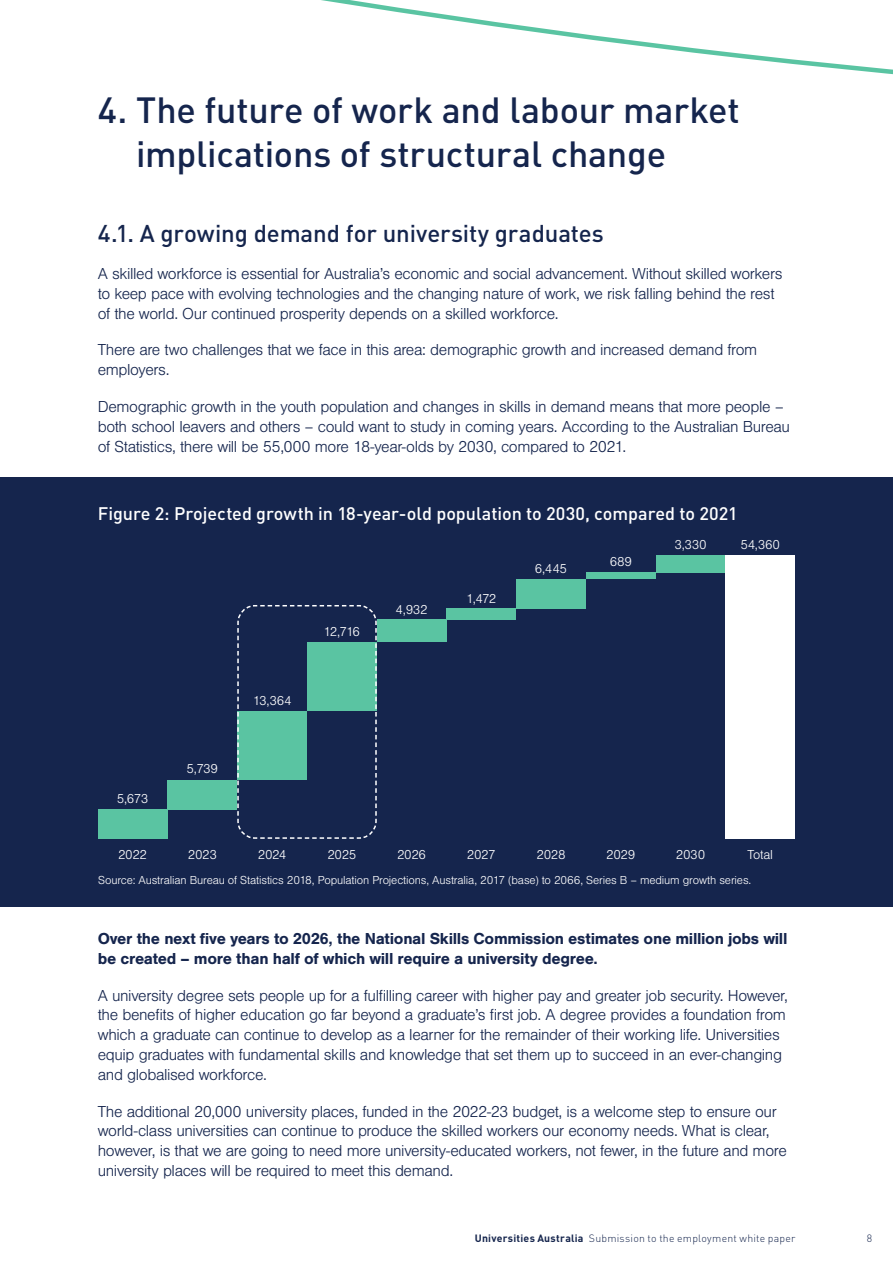
<style>
.page{position:relative;width:893px;height:1263px;background:#fff}
.page>*{position:absolute;margin:0;border:0;box-sizing:border-box;transform-origin:0 0}
.t1{font:500 36px/43.2px "DIN";letter-spacing:-.005em;color:#15254d}
.t2{font:500 24px "DIN";letter-spacing:-.005em;color:#15254d}
.t3{font:500 18px "DIN";color:#fff}
.t4{font:300 16.5px/19.8px "Nimbus San";letter-spacing:-.025em;color:#15254d}
.t5{font:700 16.5px/19.8px "Nimbus San";letter-spacing:-.02em;color:#15254d}
.t6{font:300 13.5px "Nimbus San";letter-spacing:-.025em;color:#fff}
.t7{font:300 12px "Nimbus San";letter-spacing:-.01em;color:#fff}
.t8{font:300 10.5px "DIN";letter-spacing:.02em;color:#15254d}
.s1{font-weight:700}
</style>
<div class="page">
<svg style="left:321px;top:0;width:572px;height:75px"></svg>
<div style="left:0;top:478px;width:893px;height:429px;background:#15254d"></div>
<div style="left:98px;top:809px;width:70px;height:30px;background:#5ac4a2"></div>
<div style="left:168px;top:780px;width:69px;height:29px;background:#5ac4a2"></div>
<div style="left:377px;top:620px;width:69px;height:22px;background:#5ac4a2"></div>
<div style="left:446px;top:609px;width:70px;height:11px;background:#5ac4a2"></div>
<div style="left:586px;top:572px;width:70px;height:7px;background:#5ac4a2"></div>
<div style="left:516px;top:579px;width:70px;height:30px;background:#5ac4a2"></div>
<div style="left:656px;top:555px;width:69px;height:17px;background:#5ac4a2"></div>
<div style="left:725px;top:555px;width:70px;height:284px;background:#fff"></div>
<svg style="left:237px;top:605px;width:140px;height:234px"></svg>
<h1 class="t1" style="left:136px;top:88px;width:605px;text-indent:-38px">4. The future of work and labour market implications of structural change</h1>
<h2 class="t2" style="left:98px;top:218px;width:508px">4.1. A growing demand for university graduates</h2>
<p class="t4" style="left:98px;top:264px;width:686px">A skilled workforce is essential for Australia’s economic and social advancement. Without skilled workers to keep pace with evolving technologies and the changing nature of work, we risk falling behind the rest of the world. Our continued prosperity depends on a skilled workforce.</p>
<p class="t4" style="left:98px;top:341px;width:661px">There are two challenges that we face in this area: demographic growth and increased demand from employers.</p>
<p class="t4" style="left:98px;top:397px;width:694px">Demographic growth in the youth population and changes in skills in demand means that more people – both school leavers and others – could want to study in coming years. According to the Australian Bureau of Statistics, there will be 55,000 more 18-year-olds by 2030, compared to 2021.</p>
<p class="t3" style="left:98px;top:502px;width:641px">Figure 2: Projected growth in 18-year-old population to 2030, compared to 2021</p>
<p class="t6" style="left:117px;top:792px;width:33px">5,673</p>
<p class="t6" style="left:118px;top:847px;width:31px">2022</p>
<p class="t6" style="left:187px;top:762px;width:33px">5,739</p>
<p class="t6" style="left:188px;top:847px;width:31px">2023</p>
<p class="t6" style="left:253px;top:693px;width:40px">13,364</p>
<p class="t6" style="left:323px;top:624px;width:38px">12,716</p>
<p class="t6" style="left:396px;top:602px;width:33px">4,932</p>
<p class="t6" style="left:258px;top:847px;width:30px">2024</p>
<p class="t6" style="left:327px;top:847px;width:30px">2025</p>
<p class="t6" style="left:397px;top:847px;width:31px">2026</p>
<p class="t6" style="left:466px;top:591px;width:32px">1,472</p>
<p class="t6" style="left:535px;top:561px;width:34px">6,445</p>
<p class="t6" style="left:610px;top:554px;width:24px">689</p>
<p class="t6" style="left:674px;top:538px;width:34px">3,330</p>
<p class="t6" style="left:740px;top:538px;width:41px">54,360</p>
<p class="t6" style="left:467px;top:847px;width:30px">2027</p>
<p class="t6" style="left:537px;top:847px;width:30px">2028</p>
<p class="t6" style="left:606px;top:847px;width:31px">2029</p>
<p class="t6" style="left:676px;top:847px;width:31px">2030</p>
<p class="t6" style="left:747px;top:847px;width:27px">Total</p>
<p class="t7" style="left:98px;top:874px;width:655px">Source: Australian Bureau of Statistics 2018, Population Projections, Australia, 2017 (base) to 2066, Series B – medium growth series.</p>
<p class="t5" style="left:98px;top:929px;width:691px">Over the next five years to 2026, the National Skills Commission estimates one million jobs will be created – more than half of which will require a university degree.</p>
<p class="t4" style="left:98px;top:986px;width:692px">A university degree sets people up for a fulfilling career with higher pay and greater job security. However, the benefits of higher education go far beyond a graduate’s first job. A degree provides a foundation from which a graduate can continue to develop as a learner for the remainder of their working life. Universities equip graduates with fundamental skills and knowledge that set them up to succeed in an ever-changing and globalised workforce.</p>
<p class="t4" style="left:98px;top:1102px;width:690px">The additional 20,000 university places, funded in the 2022-23 budget, is a welcome step to ensure our world-class universities can continue to produce the skilled workers our economy needs. What is clear, however, is that we are going to need more university-educated workers, not fewer, in the future and more university places will be required to meet this demand.</p>
<p class="t8" style="left:475px;top:1231px;width:322px"><span class="s1">Universities Australia</span> Submission to the employment white paper</p>
<p class="t8" style="left:867px;top:1231px;width:7px">8</p>
</div>
